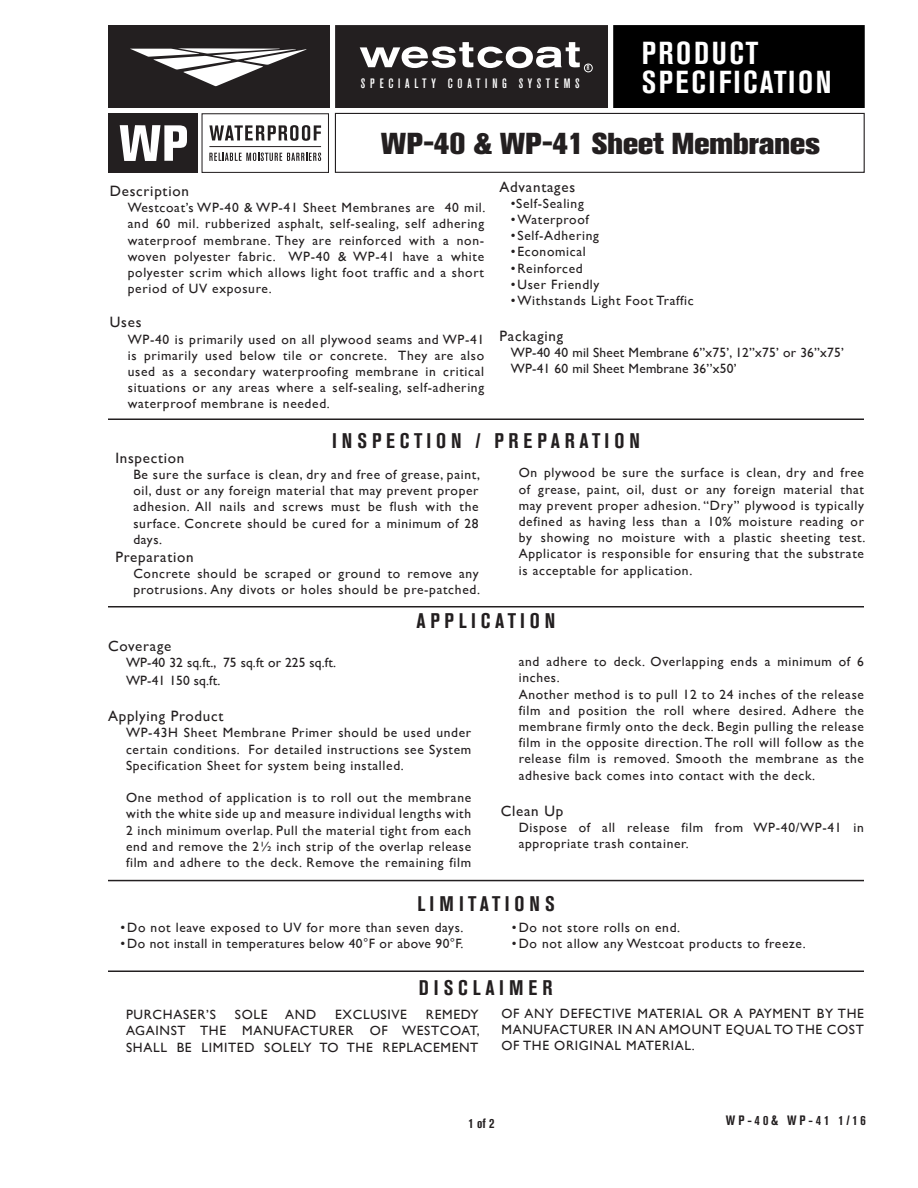
<style>
.page{position:relative;width:918px;height:1188px;background:#fff}
.page>*{position:absolute;margin:0;border:0;box-sizing:border-box;transform-origin:0 0}
.t1{font:700 condensed 31.5px/28.5px "Akzidenz Grotesk BE";letter-spacing:.085em;color:#fff}
.t2{font:800 30px "Akzidenz Grotesk BE";color:#231f20}
.t3{font:700 condensed 21px "Akzidenz Grotesk BE";letter-spacing:.235em;color:#231f20}
.t4{font:15px "Gill Sans";letter-spacing:.05em;color:#231f20}
.t5{font:13.5px/16.2px "Gill Sans";letter-spacing:.05em;color:#231f20;text-align:justify}
.t6{font:13.5px/16.2px "Gill Sans";letter-spacing:.015em;color:#231f20}
.t7{font:13.5px "Gill Sans";letter-spacing:.03em;color:#231f20}
.t8{font:13.5px/18px "Gill Sans";letter-spacing:.01em;color:#231f20}
.t9{font:500 condensed 13.5px "Akzidenz Grotesk BE";letter-spacing:.355em;color:#fff}
.t10{font:700 condensed 13.5px "Akzidenz Grotesk BE";letter-spacing:.22em;color:#231f20}
.t11{font:500 condensed 7.5px "Akzidenz Grotesk BE";color:#fff}
</style>
<div class="page">
<hr style="left:108px;top:418px;width:756px;height:2px;background:#231f20">
<hr style="left:108px;top:606px;width:756px;height:2px;background:#231f20">
<div style="left:613px;top:25px;width:252px;height:83px;background:#000;border:3px solid #000"></div>
<div style="left:335px;top:113px;width:530px;height:60px;border:1px solid #231f20"></div>
<div style="left:202px;top:113px;width:127px;height:60px;border:1px solid #231f20"></div>
<div style="left:109px;top:113px;width:89px;height:60px;background:#231f20"></div>
<svg style="left:120px;top:125px;width:67px;height:36px"></svg>
<svg style="left:209px;top:125px;width:112px;height:16px"></svg>
<svg style="left:209px;top:153px;width:112px;height:8px"></svg>
<hr style="left:209px;top:146px;width:112px;height:1px;background:#231f20">
<div style="left:108px;top:25px;width:221px;height:83px;background:#231f20"></div>
<svg style="left:130px;top:48px;width:177px;height:38px"></svg>
<svg style="left:335px;top:25px;width:272px;height:83px;background:#3b3839"></svg>
<hr style="left:108px;top:970px;width:756px;height:2px;background:#231f20">
<hr style="left:108px;top:880px;width:756px;height:1px;background:#231f20">
<h1 class="t1" style="left:642px;top:40px;width:191px">PRODUCT<br>SPECIFICATION</h1>
<h2 class="t2" style="left:381px;top:126px;width:440px">WP-40 &amp; WP-41 Sheet Membranes</h2>
<p class="t11" style="left:587px;top:64px;width:4px">R</p>
<p class="t9" style="left:361px;top:76px;width:220px">SPECIALTY COATING SYSTEMS</p>
<p class="t4" style="left:110px;top:182px;width:81px">Description</p>
<p class="t5" style="left:128px;top:199px;width:359px">Westcoat’s WP-40 &amp; WP-41 Sheet Membranes are 40 mil. and 60 mil. rubberized asphalt, self-sealing, self adhering waterproof membrane. They are reinforced with a non&shy;woven polyester fabric. WP-40 &amp; WP-41 have a white polyester scrim which allows light foot traffic and a short period of UV exposure.</p>
<p class="t4" style="left:110px;top:313px;width:33px">Uses</p>
<p class="t5" style="left:128px;top:331px;width:358px">WP-40 is primarily used on all plywood seams and WP-41 is primarily used below tile or concrete. They are also used as a secondary waterproofing membrane in critical situations or any areas where a self-sealing, self-adhering waterproof membrane is needed.</p>
<p class="t4" style="left:500px;top:178px;width:77px">Advantages</p>
<p class="t5" style="left:511px;top:195px;width:75px">•Self-Sealing</p>
<p class="t5" style="left:511px;top:211px;width:80px">•Waterproof</p>
<p class="t5" style="left:511px;top:227px;width:90px">•Self-Adhering</p>
<p class="t5" style="left:511px;top:244px;width:77px">•Economical</p>
<p class="t5" style="left:511px;top:260px;width:74px">•Reinforced</p>
<p class="t5" style="left:511px;top:276px;width:90px">•User Friendly</p>
<p class="t5" style="left:511px;top:292px;width:185px">•Withstands Light Foot Traffic</p>
<p class="t4" style="left:500px;top:327px;width:65px">Packaging</p>
<p class="t6" style="left:511px;top:344px;width:335px">WP-40 40 mil Sheet Membrane 6”x75’, 12”x75’ or 36”x75’<br>WP-41 60 mil Sheet Membrane 36’’x50’</p>
<h3 class="t3" style="left:332px;top:428px;width:309px">INSPECTION / PREPARATION</h3>
<p class="t4" style="left:115px;top:449px;width:71px">Inspection</p>
<p class="t5" style="left:133px;top:466px;width:348px">Be sure the surface is clean, dry and free of grease, paint, oil, dust or any foreign material that may prevent proper adhesion. All nails and screws must be flush with the surface. Concrete should be cured for a minimum of 28 days.</p>
<p class="t4" style="left:115px;top:548px;width:80px">Preparation</p>
<p class="t5" style="left:133px;top:565px;width:348px">Concrete should be scraped or ground to remove any protrusions. Any divots or holes should be pre-patched.</p>
<p class="t5" style="left:519px;top:465px;width:348px">On plywood be sure the surface is clean, dry and free of grease, paint, oil, dust or any foreign material that may prevent proper adhesion. “Dry” plywood is typically defined as having less than a 10% moisture reading or by showing no moisture with a plastic sheeting test.<br>Applicator is responsible for ensuring that the substrate is acceptable for application.</p>
<h3 class="t3" style="left:417px;top:608px;width:140px">APPLICATION</h3>
<p class="t4" style="left:108px;top:637px;width:65px">Coverage</p>
<p class="t8" style="left:126px;top:654px;width:211px">WP-40 32 sq.ft., 75 sq.ft or 225 sq.ft.<br>WP-41 150 sq.ft.</p>
<p class="t4" style="left:108px;top:707px;width:117px">Applying Product</p>
<p class="t5" style="left:126px;top:725px;width:347px">WP-43H Sheet Membrane Primer should be used under certain conditions. For detailed instructions see System Specification Sheet for system being installed.</p>
<p class="t5" style="left:126px;top:789px;width:347px">One method of application is to roll out the membrane with the white side up and measure individual lengths with 2 inch minimum overlap. Pull the material tight from each end and remove the 2½ inch strip of the overlap release film and adhere to the deck. Remove the remaining film</p>
<p class="t5" style="left:519px;top:653px;width:347px;text-align:left">and adhere to deck. Overlapping ends a minimum of 6 inches.<br>Another method is to pull 12 to 24 inches of the release film and position the roll where desired. Adhere the membrane firmly onto the deck. Begin pulling the release film in the opposite direction. The roll will follow as the release film is removed. Smooth the membrane as the adhesive back comes into contact with the deck.</p>
<p class="t4" style="left:501px;top:802px;width:64px">Clean Up</p>
<p class="t5" style="left:519px;top:819px;width:347px">Dispose of all release film from WP-40/WP-41 in appropriate trash container.</p>
<h3 class="t3" style="left:417px;top:892px;width:139px">LIMITATIONS</h3>
<p class="t5" style="left:120px;top:919px;width:345px">•Do not leave exposed to UV for more than seven days.</p>
<p class="t7" style="left:120px;top:936px;width:344px">•Do not install in temperatures below 40°F or above 90°F.</p>
<p class="t5" style="left:512px;top:919px;width:170px">•Do not store rolls on end.</p>
<p class="t5" style="left:512px;top:936px;width:295px">•Do not allow any Westcoat products to freeze.</p>
<h3 class="t3" style="left:419px;top:975px;width:135px">DISCLAIMER</h3>
<p class="t5" style="left:126px;top:1006px;width:355px;text-indent:300px">REMEDY AGAINST THE MANUFACTURER OF WESTCOAT, SHALL BE LIMITED SOLELY TO THE REPLACEMENT</p>
<p class="t5" style="left:502px;top:1005px;width:364px">OF ANY DEFECTIVE MATERIAL OR A PAYMENT BY THE MANUFACTURER IN AN AMOUNT EQUAL TO THE COST OF THE ORIGINAL MATERIAL.</p>
<p class="t5" style="left:126px;top:1006px;width:91px">PURCHASER’S</p>
<p class="t5" style="left:235px;top:1006px;width:34px">SOLE</p>
<p class="t5" style="left:285px;top:1006px;width:33px">AND</p>
<p class="t5" style="left:335px;top:1006px;width:73px">EXCLUSIVE</p>
<p class="t10" style="left:468px;top:1115px;width:28px">1 of 2</p>
<p class="t10" style="left:726px;top:1112px;width:141px">WP-40&amp; WP-41 1/16</p>
</div>
